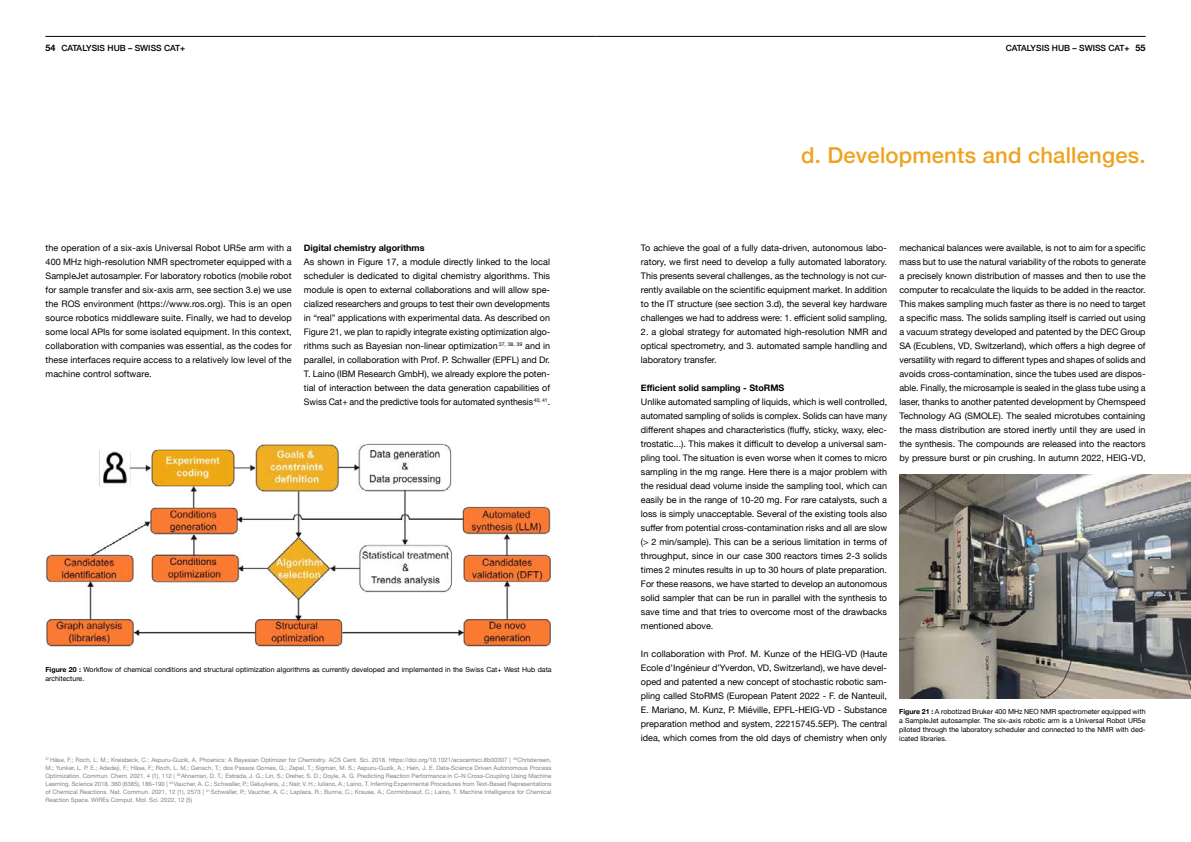
<style>
.page{position:relative;width:1191px;height:842px;background:#fff}
.page>*{position:absolute;margin:0;border:0;box-sizing:border-box;transform-origin:0 0}
.t1{font:500 22px "Helvetica Neue";letter-spacing:.01em;color:#eea320}
.t2{font:9px/14px "Helvetica Neue";color:#000;text-align:justify}
.t3{font:700 9px "Helvetica Neue";color:#000}
.t4{font:500 8.5px "Helvetica Neue";color:#000}
.t5{font:7px/9px "Helvetica Neue";color:#000;text-align:justify}
.t6{font:6px/8px "Helvetica Neue";color:#808285;text-align:justify}
.s1{font-weight:700;font-size:9px}
.s2{font-weight:700}
</style>
<div class="page">
<hr style="left:45px;top:36px;width:550px;height:1px;background:#000">
<hr style="left:595px;top:36px;width:550px;height:1px;background:#000">
<img style="left:899px;top:475px;width:292px;height:224px">
<img style="left:45px;top:443px;width:507px;height:204px">
<p class="t4" style="left:45px;top:41px;width:141px"><span class="s1">54</span> CATALYSIS HUB – SWISS CAT+</p>
<p class="t4" style="left:1005px;top:41px;width:141px">CATALYSIS HUB – SWISS CAT+ <span class="s1">55</span></p>
<p class="t2" style="left:46px;top:241px;width:248px">the operation of a six-axis Universal Robot UR5e arm with a 400 MHz high-resolution NMR spectrometer equipped with a SampleJet autosampler. For laboratory robotics (mobile robot for sample transfer and six-axis arm, see section 3.e) we use the ROS environment (https://www.ros.org). This is an open source robotics middleware suite. Finally, we had to develop some local APIs for some isolated equipment. In this context, collaboration with companies was essential, as the codes for these interfaces require access to a relatively low level of the machine control software.</p>
<p class="t3" style="left:304px;top:241px;width:122px">Digital chemistry algorithms</p>
<p class="t2" style="left:304px;top:255px;width:248px">As shown in Figure 17, a module directly linked to the local scheduler is dedicated to digital chemistry algorithms. This module is open to external collaborations and will allow spe&shy;cialized researchers and groups to test their own developments in “real” applications with experimental data. As described on Figure 21, we plan to rapidly integrate existing optimization algo&shy;rithms such as Bayesian non-linear optimization <sup>37,</sup> <sup>38,</sup> <sup>39</sup> and in parallel, in collaboration with Prof. P. Schwaller (EPFL) and Dr.<br>T. Laino (IBM Research GmbH), we already explore the poten&shy;tial of interaction between the data generation capabilities of Swiss Cat+ and the predictive tools for automated synthesis <sup>40,</sup> <sup>41</sup>.</p>
<p class="t5" style="left:45px;top:666px;width:508px"><span class="s2">Figure 20 :</span> Workflow of chemical conditions and structural optimization algorithms as currently developed and implemented in the Swiss Cat+ West Hub data architecture.</p>
<p class="t6" style="left:45px;top:756px;width:508px"><sup>37</sup> Häse, F.; Roch, L. M.; Kreisbeck, C.; Aspuru-Guzik, A. Phoenics: A Bayesian Optimizer for Chemistry. ACS Cent. Sci. 2018. https://doi.org/10.1021/acscentsci.8b00307 | <sup>38</sup>Christensen, M.; Yunker, L. P. E.; Adedeji, F.; Häse, F.; Roch, L. M.; Gensch, T.; dos Passos Gomes, G.; Zepel, T.; Sigman, M. S.; Aspuru-Guzik, A.; Hein, J. E. Data-Science Driven Autonomous Process Optimization. Commun. Chem. 2021, 4 (1), 112 | <sup>39</sup>Ahneman, D. T.; Estrada, J. G.; Lin, S.; Dreher, S. D.; Doyle, A. G. Predicting Reaction Performance in C–N Cross-Coupling Using Machine Learning. Science 2018, 360 (6385), 186–190 | <sup>40</sup> Vaucher, A. C.; Schwaller, P.; Geluykens, J.; Nair, V. H.; Iuliano, A.; Laino, T. Inferring Experimental Procedures from Text-Based Representations of Chemical Reactions. Nat. Commun. 2021, 12 (1), 2573 | <sup>41</sup> Schwaller, P.; Vaucher, A. C.; Laplaza, R.; Bunne, C.; Krause, A.; Corminboeuf, C.; Laino, T. Machine Intelligence for Chemical Reaction Space. WIREs Comput. Mol. Sci. 2022, 12 (5)</p>
<h1 class="t1" style="left:801px;top:138px;width:346px">d. Developments and challenges.</h1>
<p class="t2" style="left:641px;top:241px;width:248px">To achieve the goal of a fully data-driven, autonomous labo&shy;ratory, we first need to develop a fully automated laboratory.<br>This presents several challenges, as the technology is not cur&shy;rently available on the scientific equipment market. In addition to the IT structure (see section 3.d), the several key hardware challenges we had to address were: 1. efficient solid sampling,</p>
<p class="t2" style="left:641px;top:325px;width:248px">2. a global strategy for automated high-resolution NMR and optical spectrometry, and 3. automated sample handling and laboratory transfer.</p>
<p class="t3" style="left:641px;top:381px;width:145px">Efficient solid sampling - StoRMS</p>
<p class="t2" style="left:641px;top:395px;width:248px">Unlike automated sampling of liquids, which is well controlled, automated sampling of solids is complex. Solids can have many different shapes and characteristics (fluffy, sticky, waxy, elec&shy;trostatic...). This makes it difficult to develop a universal sam&shy;pling tool. The situation is even worse when it comes to micro sampling in the mg range. Here there is a major problem with the residual dead volume inside the sampling tool, which can easily be in the range of 10-20 mg. For rare catalysts, such a loss is simply unacceptable. Several of the existing tools also suffer from potential cross-contamination risks and all are slow (&gt; 2 min/sample). This can be a serious limitation in terms of throughput, since in our case 300 reactors times 2-3 solids times 2 minutes results in up to 30 hours of plate preparation.<br>For these reasons, we have started to develop an autonomous solid sampler that can be run in parallel with the synthesis to save time and that tries to overcome most of the drawbacks mentioned above.</p>
<p class="t2" style="left:641px;top:647px;width:248px">In collaboration with Prof. M. Kunze of the HEIG-VD (Haute Ecole d’Ingénieur d’Yverdon, VD, Switzerland), we have devel&shy;oped and patented a new concept of stochastic robotic sam&shy;pling called StoRMS (European Patent 2022 - F. de Nanteuil, E. Mariano, M. Kunz, P. Miéville, EPFL-HEIG-VD - Substance preparation method and system, 22215745.5EP). The central idea, which comes from the old days of chemistry when only</p>
<p class="t2" style="left:899px;top:241px;width:248px">mechanical balances were available, is not to aim for a specific mass but to use the natural variability of the robots to generate a precisely known distribution of masses and then to use the computer to recalculate the liquids to be added in the reactor.<br>This makes sampling much faster as there is no need to target a specific mass. The solids sampling itself is carried out using a vacuum strategy developed and patented by the DEC Group SA (Ecublens, VD, Switzerland), which offers a high degree of versatility with regard to different types and shapes of solids and avoids cross-contamination, since the tubes used are dispos&shy;able. Finally, the microsample is sealed in the glass tube using a laser, thanks to another patented development by Chemspeed Technology AG (SMOLE). The sealed microtubes containing the mass distribution are stored inertly until they are used in the synthesis. The compounds are released into the reactors by pressure burst or pin crushing. In autumn 2022, HEIG-VD,</p>
<p class="t5" style="left:899px;top:707px;width:248px"><span class="s2">Figure 21 :</span> A robotized Bruker 400 MHz NEO NMR spectrometer equipped with a SampleJet autosampler. The six-axis robotic arm is a Universal Robot UR5e piloted through the laboratory scheduler and connected to the NMR with ded&shy;icated libraries.</p>
</div>
